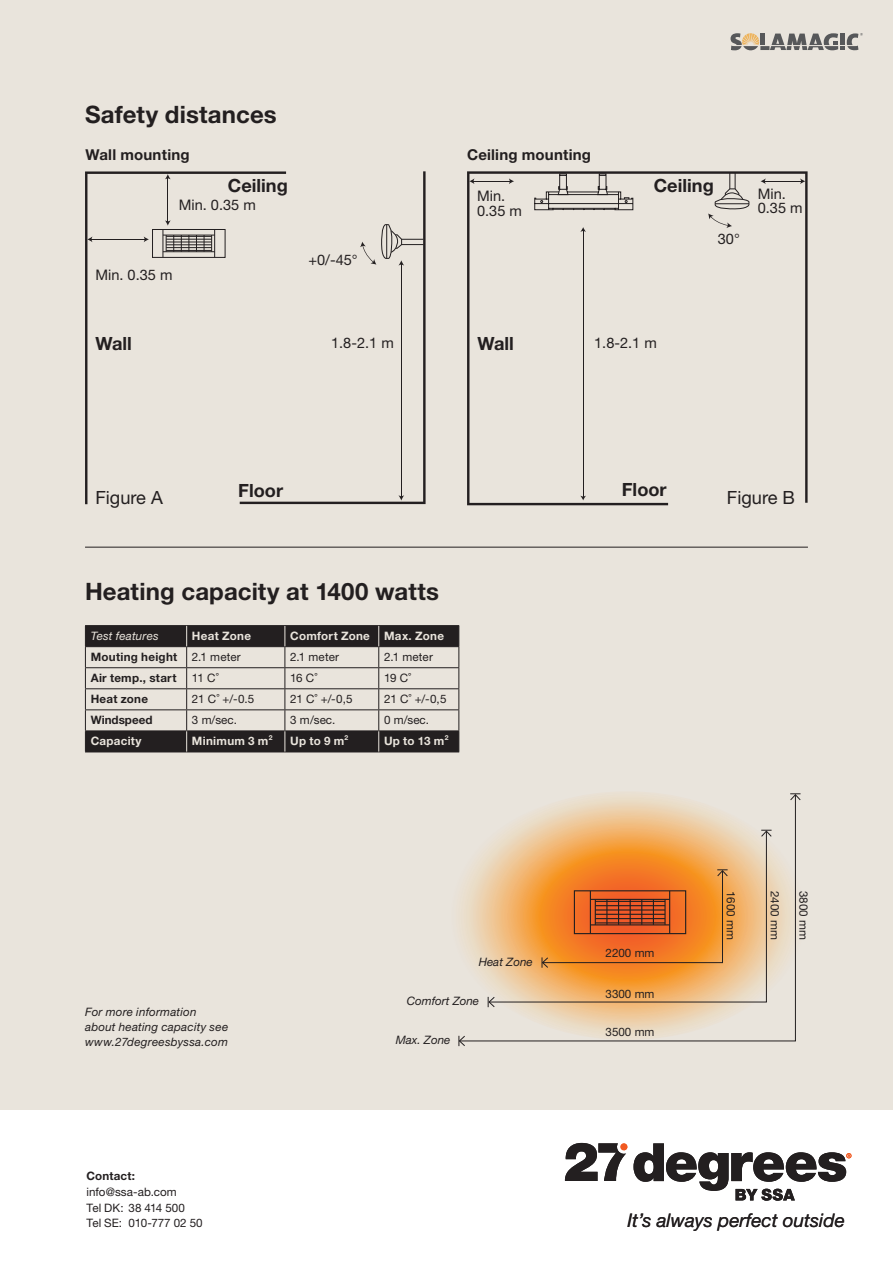
<style>
.page{position:relative;width:893px;height:1263px;background:#fff}
.page>*{position:absolute;margin:0;border:0;box-sizing:border-box;transform-origin:0 0}
.t1{font:700 24px "Helvetica Neue LT Std";letter-spacing:.005em;color:#231f20}
.t2{font:italic 18.9px "Helvetica Neue LT Std";color:#231f20}
.t3{font:700 18.15px "Helvetica Neue LT Std";color:#231f20}
.t4{font:18.15px "Helvetica Neue LT Std";color:#231f20}
.Brød_fed{font:700 15px "Helvetica Neue LT Std";letter-spacing:.01em;color:#231f20}
.t5{font:14.55px/14.5px "Helvetica Neue LT Std";color:#231f20}
.Brød{font:11.7px/15.8px "Helvetica Neue LT Std";color:#231f20}
.Brød-2{font:italic 11.7px/15px "Helvetica Neue LT Std";letter-spacing:.015em;color:#231f20}
.t6{font:700 11.7px "Helvetica Neue LT Std";letter-spacing:.025em;color:#e9e4dc}
.Brød-3{font:700 11.7px "Helvetica Neue LT Std";letter-spacing:.02em;color:#231f20}
.t7{font:italic 11.7px "Helvetica Neue LT Std";letter-spacing:.015em;color:#e9e4dc}
.Brød-4{font:700 11.7px "Helvetica Neue LT Std";color:#231f20}
</style>
<div class="page">
<div style="left:0;top:0;width:893px;height:1110px;background:#e9e4dc"></div>
<svg style="left:565px;top:1143px;width:286px;height:58px"></svg>
<svg style="left:730px;top:33px;width:133px;height:17px"></svg>
<hr style="left:85px;top:547px;width:723px;height:1px;background:#231f20">
<svg style="left:85px;top:171px;width:155px;height:333px"></svg>
<hr style="left:168px;top:178px;width:1px;height:44px;background:#231f20">
<svg style="left:165px;top:174px;width:6px;height:5px"></svg>
<hr style="left:91px;top:239px;width:54px;height:1px;background:#231f20">
<svg style="left:87px;top:236px;width:5px;height:6px"></svg>
<svg style="left:240px;top:171px;width:186px;height:333px"></svg>
<svg style="left:360px;top:196px;width:64px;height:140px"></svg>
<svg style="left:144px;top:220px;width:82px;height:38px"></svg>
<hr style="left:166px;top:236px;width:46px;height:1px;background:#231f20">
<hr style="left:166px;top:239px;width:46px;height:1px;background:#231f20">
<hr style="left:166px;top:242px;width:46px;height:1px;background:#231f20">
<hr style="left:166px;top:244px;width:46px;height:1px;background:#231f20">
<hr style="left:166px;top:247px;width:46px;height:1px;background:#231f20">
<hr style="left:166px;top:250px;width:46px;height:1px;background:#231f20">
<svg style="left:467px;top:171px;width:341px;height:334px"></svg>
<svg style="left:708px;top:172px;width:41px;height:56px"></svg>
<svg style="left:534px;top:173px;width:99px;height:37px"></svg>
<svg style="left:86px;top:626px;width:372px;height:126px"></svg>
<hr style="left:85px;top:667px;width:102px;height:1px;background:#231f20">
<hr style="left:187px;top:667px;width:98px;height:1px;background:#231f20">
<hr style="left:285px;top:667px;width:94px;height:1px;background:#231f20">
<hr style="left:379px;top:667px;width:80px;height:1px;background:#231f20">
<hr style="left:85px;top:688px;width:102px;height:1px;background:#231f20">
<hr style="left:187px;top:688px;width:98px;height:1px;background:#231f20">
<hr style="left:285px;top:688px;width:94px;height:1px;background:#231f20">
<hr style="left:379px;top:688px;width:80px;height:1px;background:#231f20">
<hr style="left:85px;top:709px;width:102px;height:1px;background:#231f20">
<hr style="left:187px;top:709px;width:98px;height:1px;background:#231f20">
<hr style="left:285px;top:709px;width:94px;height:1px;background:#231f20">
<hr style="left:379px;top:709px;width:80px;height:1px;background:#231f20">
<hr style="left:85px;top:625px;width:102px;height:1px;background:#231f20">
<hr style="left:187px;top:625px;width:98px;height:1px;background:#231f20">
<hr style="left:285px;top:625px;width:94px;height:1px;background:#231f20">
<hr style="left:379px;top:625px;width:80px;height:1px;background:#231f20">
<hr style="left:85px;top:646px;width:102px;height:1px;background:#231f20">
<hr style="left:187px;top:646px;width:98px;height:1px;background:#231f20">
<hr style="left:285px;top:646px;width:94px;height:1px;background:#231f20">
<hr style="left:379px;top:646px;width:80px;height:1px;background:#231f20">
<hr style="left:85px;top:730px;width:102px;height:1px;background:#231f20">
<svg style="left:85px;top:626px;width:1px;height:126px"></svg>
<hr style="left:187px;top:730px;width:98px;height:1px;background:#231f20">
<hr style="left:285px;top:730px;width:94px;height:1px;background:#231f20">
<hr style="left:379px;top:730px;width:80px;height:1px;background:#231f20">
<svg style="left:458px;top:626px;width:1px;height:126px"></svg>
<hr style="left:85px;top:752px;width:102px;height:1px;background:#231f20">
<hr style="left:187px;top:752px;width:98px;height:1px;background:#231f20">
<hr style="left:285px;top:752px;width:94px;height:1px;background:#231f20">
<hr style="left:379px;top:752px;width:80px;height:1px;background:#231f20">
<svg style="left:186px;top:626px;width:1px;height:126px"></svg>
<svg style="left:285px;top:626px;width:1px;height:126px"></svg>
<svg style="left:378px;top:626px;width:1px;height:126px"></svg>
<svg style="left:460px;top:794px;width:336px;height:248px"></svg>
<svg style="left:488px;top:996px;width:7px;height:12px"></svg>
<svg style="left:458px;top:1035px;width:8px;height:12px"></svg>
<svg style="left:760px;top:830px;width:12px;height:7px"></svg>
<svg style="left:789px;top:793px;width:12px;height:8px"></svg>
<svg style="left:541px;top:869px;width:187px;height:99px;background:#e27427"></svg>
<p class="t1" style="left:85px;top:100px;width:193px">Safety distances</p>
<p class="Brød_fed" style="left:86px;top:145px;width:106px">Wall mounting</p>
<p class="Brød_fed" style="left:467px;top:145px;width:126px">Ceiling mounting</p>
<p class="t3" style="left:228px;top:174px;width:61px">Ceiling</p>
<p class="t5" style="left:179px;top:197px;width:78px">Min. 0.35 m</p>
<p class="t5" style="left:96px;top:267px;width:78px">Min. 0.35 m</p>
<p class="t5" style="left:308px;top:252px;width:51px">+0/-45°</p>
<p class="t5" style="left:477px;top:188px;width:46px">Min.<br>0.35 m</p>
<p class="t3" style="left:654px;top:174px;width:61px">Ceiling</p>
<p class="t5" style="left:718px;top:231px;width:24px">30°</p>
<p class="t5" style="left:758px;top:186px;width:46px">Min.<br>0.35 m</p>
<p class="t3" style="left:96px;top:333px;width:38px">Wall</p>
<p class="t5" style="left:331px;top:335px;width:64px">1.8-2.1 m</p>
<p class="t3" style="left:478px;top:333px;width:38px">Wall</p>
<p class="t5" style="left:594px;top:335px;width:64px">1.8-2.1 m</p>
<p class="t4" style="left:95px;top:486px;width:69px">Figure A</p>
<p class="t3" style="left:238px;top:479px;width:46px">Floor</p>
<p class="t1" style="left:85px;top:576px;width:355px">Heating capacity at 1400 watts</p>
<p class="t7" style="left:91px;top:629px;width:70px">Test features</p>
<p class="t6" style="left:192px;top:628px;width:61px">Heat Zone</p>
<p class="t6" style="left:290px;top:628px;width:81px">Comfort Zone</p>
<p class="t6" style="left:384px;top:628px;width:61px">Max. Zone</p>
<p class="Brød-3" style="left:91px;top:650px;width:88px">Mouting height</p>
<p class="Brød" style="left:192px;top:649px;width:50px">2.1 meter</p>
<p class="Brød" style="left:290px;top:649px;width:50px">2.1 meter</p>
<p class="Brød" style="left:384px;top:649px;width:50px">2.1 meter</p>
<p class="Brød-3" style="left:91px;top:671px;width:87px">Air temp., start</p>
<p class="Brød" style="left:192px;top:670px;width:28px">11 C˚</p>
<p class="Brød" style="left:290px;top:670px;width:29px">16 C˚</p>
<p class="Brød" style="left:384px;top:670px;width:29px">19 C˚</p>
<p class="Brød-3" style="left:91px;top:692px;width:59px">Heat zone</p>
<p class="Brød" style="left:192px;top:691px;width:64px">21 C˚ +/-0.5</p>
<p class="Brød" style="left:290px;top:691px;width:64px">21 C˚ +/-0,5</p>
<p class="Brød" style="left:384px;top:691px;width:64px">21 C˚ +/-0,5</p>
<p class="Brød-4" style="left:91px;top:713px;width:63px">Windspeed</p>
<p class="Brød" style="left:192px;top:712px;width:47px">3 m/sec.</p>
<p class="Brød" style="left:290px;top:712px;width:47px">3 m/sec.</p>
<p class="Brød" style="left:384px;top:712px;width:47px">0 m/sec.</p>
<p class="t6" style="left:91px;top:734px;width:52px">Capacity</p>
<p class="t6" style="left:192px;top:734px;width:82px">Minimum 3 m<sup>2</sup></p>
<p class="t6" style="left:290px;top:734px;width:60px">Up to 9 m<sup>2</sup></p>
<p class="t6" style="left:384px;top:734px;width:66px">Up to 13 m<sup>2</sup></p>
<p class="Brød-2" style="left:479px;top:954px;width:56px">Heat Zone</p>
<p class="Brød-2" style="left:85px;top:1004px;width:145px">For more information about heating capacity see www.27degreesbyssa.com</p>
<p class="Brød-3" style="left:87px;top:1169px;width:50px">Contact:</p>
<p class="Brød" style="left:87px;top:1184px;width:118px">info@ssa-ab.com<br>Tel DK: 38 414 500<br>Tel SE: 010-777 02 50</p>
<p class="Brød-2" style="left:407px;top:993px;width:74px">Comfort Zone</p>
<p class="Brød-2" style="left:396px;top:1032px;width:56px">Max. Zone</p>
<p class="t3" style="left:622px;top:479px;width:46px">Floor</p>
<p class="t4" style="left:727px;top:486px;width:70px">Figure B</p>
<p class="Brød" style="left:606px;top:945px;width:50px">2200 mm</p>
<p class="Brød" style="left:606px;top:985px;width:50px">3300 mm</p>
<p class="Brød" style="left:606px;top:1024px;width:50px">3500 mm</p>
<p class="Brød" style="left:739px;top:891px;width:50px;rotate:90deg">1600 mm</p>
<p class="Brød" style="left:783px;top:891px;width:50px;rotate:90deg">2400 mm</p>
<p class="Brød" style="left:812px;top:891px;width:50px;rotate:90deg">3800 mm</p>
<h2 class="t2" style="left:627px;top:1209px;width:219px">It’s always perfect outside</h2>
</div>
